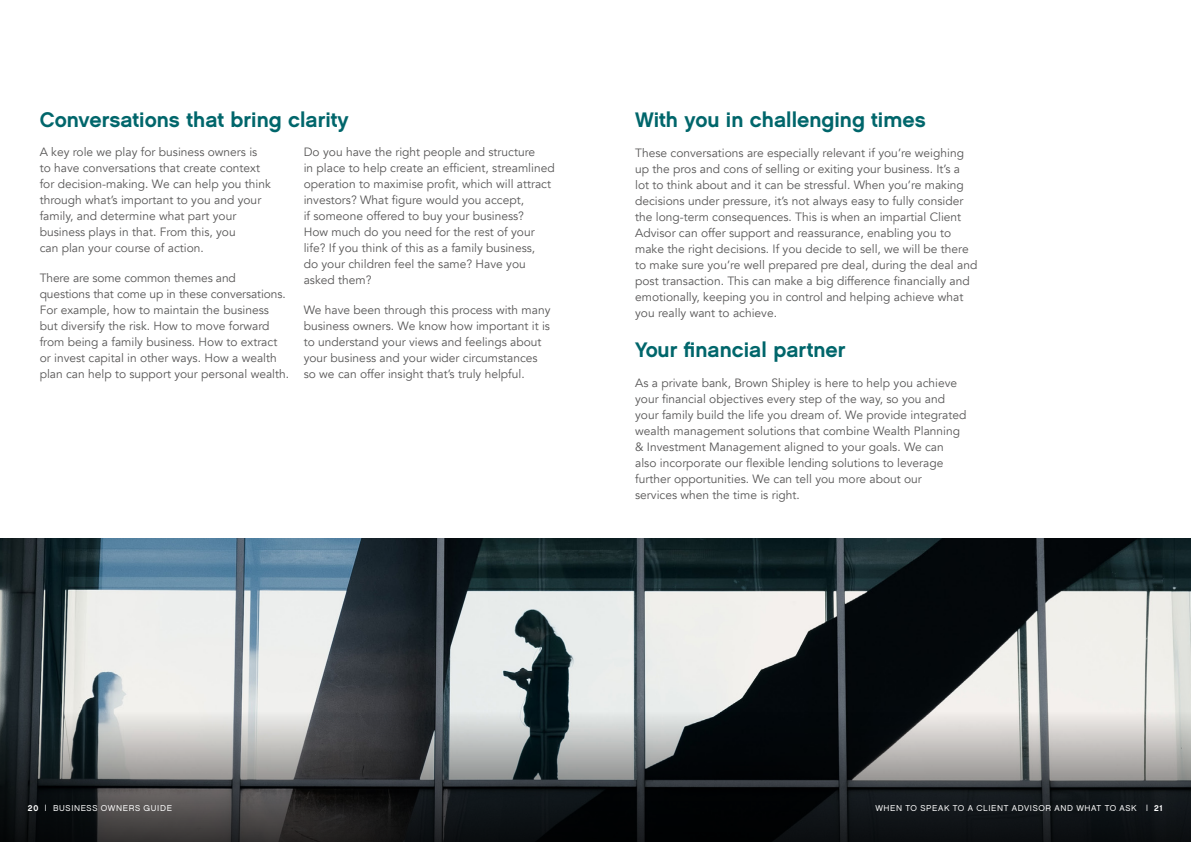
<style>
.page{position:relative;width:1191px;height:842px;background:#fff}
.page>*{position:absolute;margin:0;border:0;box-sizing:border-box;transform-origin:0 0}
.t1{font:21px "Chalet New York Nineteen Sixty";color:#00666b}
.t2{font:12px/16px "Avenir";color:#585757}
.t3{font:8.5px "Chalet London Nineteen Sixty";letter-spacing:.07em;color:#fff}
.s1{font-family:"Chalet New York Nineteen Sixty"}
</style>
<div class="page">
<img style="left:0;top:539px;width:1191px;height:153px">
<svg style="left:0;top:692px;width:1191px;height:150px;background:#555759"></svg>
<h1 class="t1" style="left:40px;top:106px;width:310px">Conversations that bring clarity</h1>
<p class="t2" style="left:40px;top:144px;width:233px">A key role we play for business owners is to have conversations that create context for decision-making. We can help you think through what’s important to you and your family, and determine what part your business plays in that. From this, you<br>can plan your course of action.</p>
<p class="t2" style="left:40px;top:270px;width:251px">There are some common themes and questions that come up in these conversations.<br>For example, how to maintain the business but diversify the risk. How to move forward from being a family business. How to extract or invest capital in other ways. How a wealth plan can help to support your personal wealth.</p>
<p class="t2" style="left:304px;top:144px;width:252px">Do you have the right people and structure<br>in place to help create an efficient, streamlined operation to maximise profit, which will attract investors? What figure would you accept,<br>if someone offered to buy your business?<br>How much do you need for the rest of your life? If you think of this as a family business,<br>do your children feel the same? Have you asked them?</p>
<p class="t2" style="left:304px;top:302px;width:248px">We have been through this process with many business owners. We know how important it is to understand your views and feelings about your business and your wider circumstances so we can offer insight that’s truly helpful.</p>
<h1 class="t1" style="left:635px;top:106px;width:292px">With you in challenging times</h1>
<p class="t2" style="left:635px;top:145px;width:344px">These conversations are especially relevant if you’re weighing up the pros and cons of selling or exiting your business. It’s a<br>lot to think about and it can be stressful. When you’re making decisions under pressure, it’s not always easy to fully consider the long-term consequences. This is when an impartial Client Advisor can offer support and reassurance, enabling you to make the right decisions. If you decide to sell, we will be there to make sure you’re well prepared pre deal, during the deal and post transaction. This can make a big difference financially and emotionally, keeping you in control and helping achieve what you really want to achieve.</p>
<h1 class="t1" style="left:635px;top:337px;width:212px">Your financial partner</h1>
<p class="t2" style="left:635px;top:375px;width:333px">As a private bank, Brown Shipley is here to help you achieve your financial objectives every step of the way, so you and your family build the life you dream of. We provide integrated wealth management solutions that combine Wealth Planning &amp; Investment Management aligned to your goals. We can also incorporate our flexible lending solutions to leverage further opportunities. We can tell you more about our services when the time is right.</p>
<p class="t3" style="left:28px;top:803px;width:145px"><span class="s1">20</span> | BUSINESS OWNERS GUIDE</p>
<p class="t3" style="left:875px;top:803px;width:289px">WHEN TO SPEAK TO A CLIENT ADVISOR AND WHAT TO ASK | <span class="s1">21</span></p>
</div>
